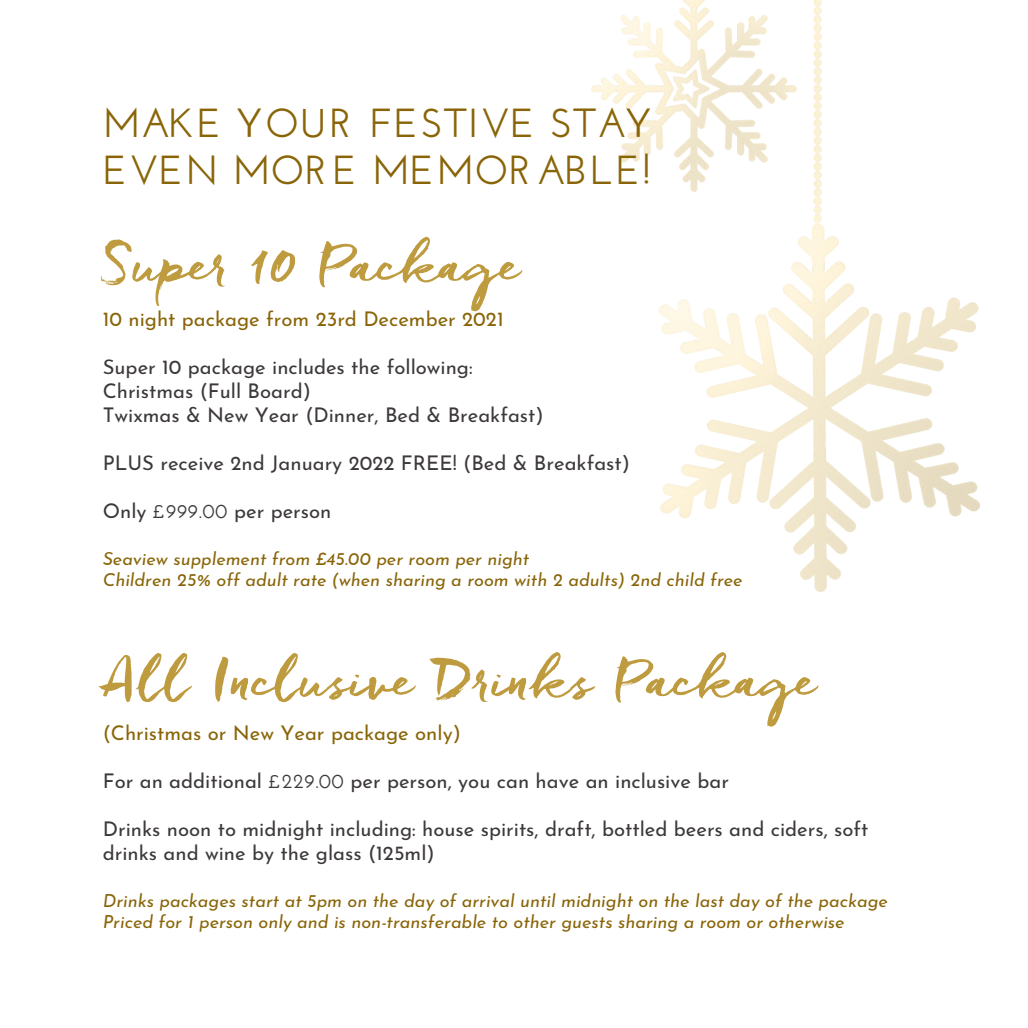
<style>
.page{position:relative;width:1028px;height:1028px;background:#fff}
.page>*{position:absolute;margin:0;border:0;box-sizing:border-box;transform-origin:0 0}
.t1{font:56.25px "Freeland";color:#be9b3f}
.t2{font:600 40.5px "Josefin Sans";letter-spacing:.025em;color:#896508}
.t3{font:20.25px/24.1px "Josefin Sans";color:#3d3939}
.t4{font:20.25px "Josefin Sans";color:#896508}
.t5{font:italic 18px "Josefin Sans";color:#896508}
.s1{font-weight:600}
</style>
<div class="page">
<img style="left:591px;top:0;width:389px;height:591px">
<p class="t2" style="left:103px;top:98px;width:550px">MAKE YOUR FESTIVE STAY</p>
<p class="t2" style="left:103px;top:145px;width:549px">EVEN MOR E MEMOR ABLE!</p>
<p class="t1" style="left:103px;top:227px;width:420px">Super 10 Package</p>
<p class="t4" style="left:103px;top:311px;width:402px">10 night package from 23rd December 2021</p>
<p class="t3" style="left:103px;top:357px;width:371px">Super 10 package includes the following:</p>
<p class="t3" style="left:103px;top:381px;width:210px">Christmas (Full Board)</p>
<p class="t3" style="left:103px;top:405px;width:442px">Twixmas &amp; New Year (Dinner, Bed &amp; Breakfast)</p>
<p class="t3" style="left:103px;top:453px;width:529px">PLUS receive 2nd January 2022 FREE! (Bed &amp; Breakfast)</p>
<p class="t3" style="left:103px;top:501px;width:230px">Only <span class="s1">£999.00</span> per person</p>
<p class="t5" style="left:103px;top:551px;width:428px">Seaview supplement from £45.00 per room per night</p>
<p class="t5" style="left:103px;top:572px;width:641px">Children 25% off adult rate (when sharing a room with 2 adults) 2nd child free</p>
<p class="t1" style="left:103px;top:643px;width:716px">All Inclusive Drinks Package</p>
<p class="t4" style="left:103px;top:725px;width:360px">(Christmas or New Year package only)</p>
<p class="t3" style="left:103px;top:771px;width:628px">For an additional <span class="s1">£229.00</span> per person, you can have an inclusive bar</p>
<p class="t3" style="left:103px;top:819px;width:767px">Drinks noon to midnight including: house spirits, draft, bottled beers and ciders, soft drinks and wine by the glass (125ml)</p>
<p class="t5" style="left:103px;top:893px;width:786px">Drinks packages start at 5pm on the day of arrival until midnight on the last day of the package</p>
<p class="t5" style="left:103px;top:914px;width:743px">Priced for 1 person only and is non-transferable to other guests sharing a room or otherwise</p>
</div>
